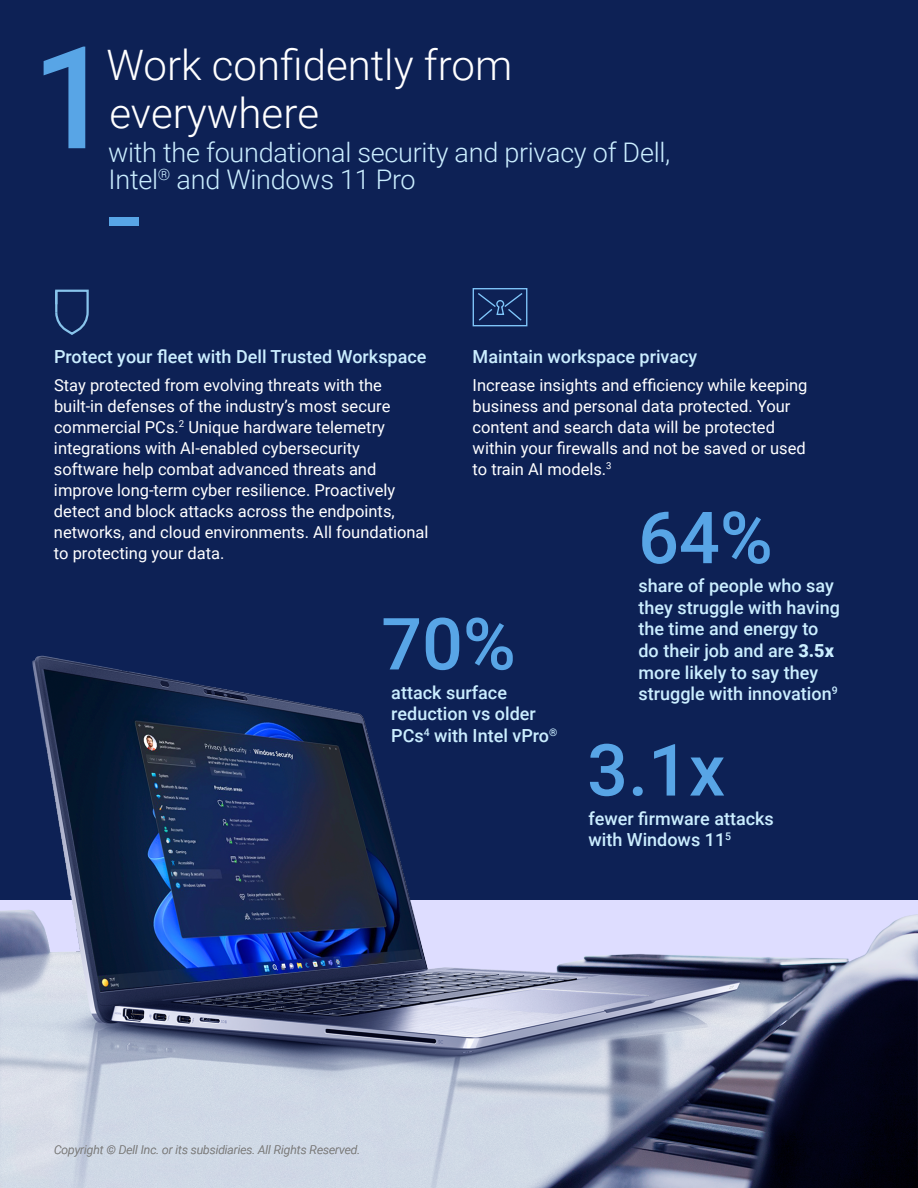
<style>
.page{position:relative;width:918px;height:1188px;background:#0d2155}
.page>*{position:absolute;margin:0;border:0;box-sizing:border-box;transform-origin:0 0}
.t1{font:500 142.5px "Roboto";color:#58a5e6}
.t2{font:500 72px "Roboto";color:#58a5e6}
.t3{font:300 42px/48px "Roboto";color:#fff}
.t4{font:300 27px/27px "Roboto";letter-spacing:-.01em;color:#cbeeff}
.t5{font:500 18px/21.6px "Roboto";color:#cbeeff}
.t6{font:16.5px/21px "Roboto";color:#fff}
.t7{font:italic 300 12px "Roboto";color:#808080}
.s1{font-weight:900}
</style>
<div class="page">
<img style="left:0;top:655px;width:918px;height:533px">
<div style="left:109px;top:217px;width:30px;height:9px;background:#58a5e6"></div>
<svg style="left:472px;top:288px;width:56px;height:39px"></svg>
<svg style="left:55px;top:289px;width:34px;height:46px"></svg>
<hr style="left:55px;top:291px;width:2px;height:22px;background:#88c4eb">
<h1 class="t1" style="left:32px;top:-2px;width:82px">1</h1>
<h3 class="t3" style="left:106px;top:40px;width:407px">Work confidently from everywhere</h3>
<h3 class="t4" style="left:108px;top:138px;width:564px">with the foundational security and privacy of Dell,<br>Intel<sup>®</sup> and Windows 11 Pro</h3>
<p class="t5" style="left:54px;top:345px;width:374px">Protect your fleet with Dell Trusted Workspace</p>
<p class="t6" style="left:54px;top:374px;width:376px">Stay protected from evolving threats with the built-in defenses of the industry’s most secure commercial PCs.<sup>2</sup> Unique hardware telemetry integrations with AI-enabled cybersecurity software help combat advanced threats and improve long-term cyber resilience. Proactively detect and block attacks across the endpoints, networks, and cloud environments. All foundational to protecting your data.</p>
<p class="t5" style="left:473px;top:345px;width:226px">Maintain workspace privacy</p>
<p class="t6" style="left:473px;top:374px;width:336px">Increase insights and efficiency while keeping business and personal data protected. Your content and search data will be protected within your firewalls and not be saved or used to train AI models.<sup>3</sup></p>
<h2 class="t2" style="left:638px;top:487px;width:136px">64%</h2>
<p class="t5" style="left:639px;top:574px;width:203px">share of people who say they struggle with having the time and energy to do their job and are <span class="s1">3.5x </span>more likely to say they struggle with innovation<sup>9</sup></p>
<h2 class="t2" style="left:587px;top:720px;width:140px">3.1x</h2>
<p class="t5" style="left:588px;top:807px;width:187px">fewer firmware attacks with Windows 11<sup>5</sup></p>
<h2 class="t2" style="left:381px;top:593px;width:136px">70%</h2>
<p class="t5" style="left:391px;top:681px;width:168px">attack surface reduction vs older<br>PCs<sup>4</sup> with Intel vPro<sup>®</sup></p>
<p class="t7" style="left:54px;top:1142px;width:308px">Copyright © Dell Inc. or its subsidiaries. All Rights Reserved.</p>
</div>
